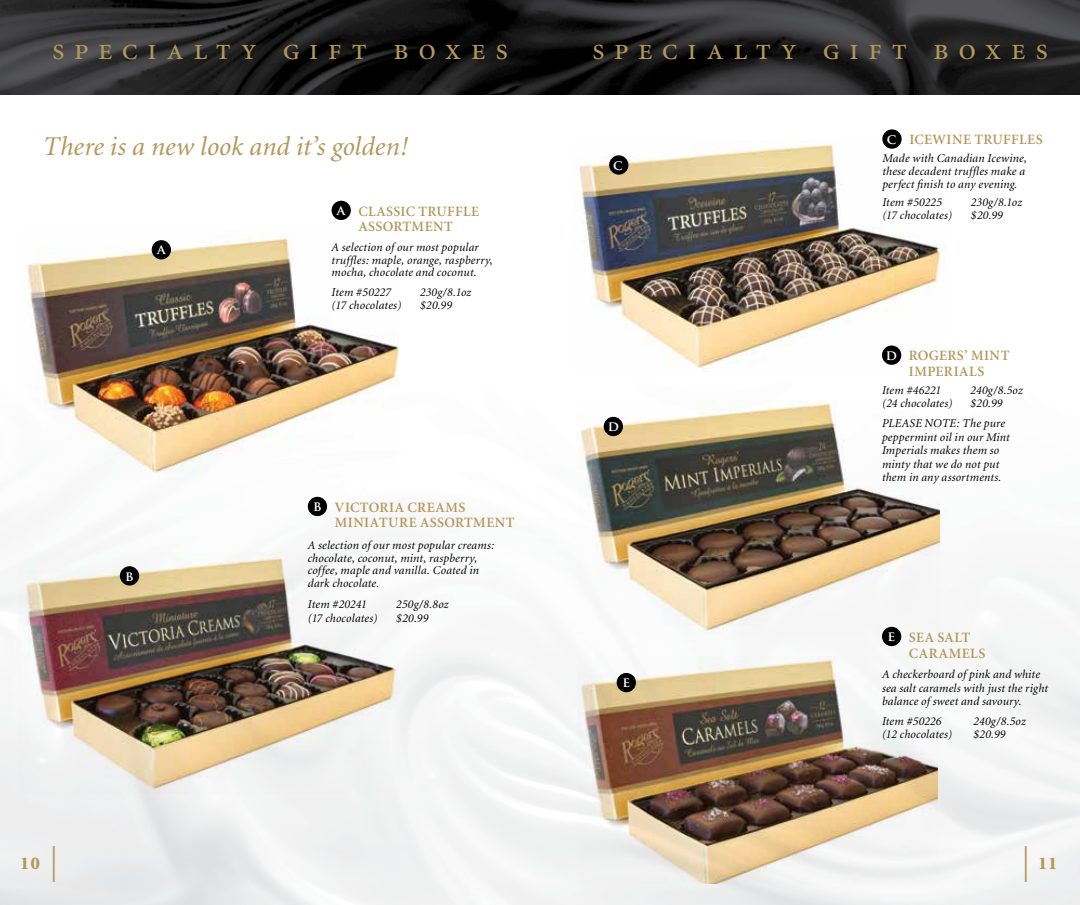
<style>
.page{position:relative;width:1080px;height:905px;background:#fff}
.page>*{position:absolute;margin:0;border:0;box-sizing:border-box;transform-origin:0 0}
.t1{font:31.5px "Minion Regular SC";letter-spacing:.29em;color:#b4975a}
.t2{font:italic 27px "Minion";color:#b4975a}
.t3{font:900 18px "Minion";color:#b4975a}
.t4{font:600 14.25px/15.8px "Minion";letter-spacing:.03em;color:#b4975a}
.t5{font:700 13.5px "Trajan Pro";color:#fff}
.t6{font:italic 12px/12.8px "Minion";letter-spacing:.015em;color:#000}
.s1{font-family:"Trajan Pro";font-weight:700;font-size:13.5px;color:#fff}
.s2{font-family:"Trajan Pro";font-weight:700;font-size:36px}
</style>
<div class="page">
<img style="left:0;top:94px;width:1080px;height:810px">
<img style="left:0;top:0;width:1080px;height:94px">
<img style="left:578px;top:656px;width:359px;height:227px">
<img style="left:578px;top:400px;width:361px;height:234px">
<img style="left:575px;top:140px;width:370px;height:232px">
<img style="left:18px;top:552px;width:383px;height:241px">
<img style="left:20px;top:231px;width:378px;height:248px">
<div style="left:609px;top:155px;width:19px;height:20px;background:#000;border-radius:50%"></div>
<div style="left:120px;top:566px;width:19px;height:19px;background:#000;border-radius:50%"></div>
<div style="left:604px;top:417px;width:19px;height:19px;background:#000;border-radius:50%"></div>
<div style="left:882px;top:626px;width:19px;height:20px;background:#000;border-radius:50%"></div>
<div style="left:617px;top:673px;width:19px;height:19px;background:#000;border-radius:50%"></div>
<div style="left:882px;top:345px;width:19px;height:20px;background:#000;border-radius:50%"></div>
<div style="left:882px;top:129px;width:20px;height:20px;background:#000;border-radius:50%"></div>
<div style="left:308px;top:497px;width:19px;height:19px;background:#000;border-radius:50%"></div>
<div style="left:332px;top:201px;width:19px;height:19px;background:#000;border-radius:50%"></div>
<div style="left:152px;top:240px;width:19px;height:19px;background:#000;border-radius:50%"></div>
<h1 class="t1" style="left:52px;top:33px;width:458px">specialty gift boxes</h1>
<h1 class="t1" style="left:592px;top:33px;width:458px">specialty gift boxes</h1>
<h2 class="t2" style="left:43px;top:133px;width:366px">There is a new look and it’s golden!</h2>
<p class="t5" style="left:157px;top:240px;width:10px">A</p>
<p class="t5" style="left:125px;top:567px;width:10px">B</p>
<p class="t4" style="left:337px;top:203px;width:144px;text-align:center"><span class="s1">A</span> CLASSIC TRUFFLE<br>ASSORTMENT</p>
<p class="t6" style="left:332px;top:241px;width:163px">A selection of our most popular truffles: maple, orange, raspberry, mocha, chocolate and coconut.</p>
<p class="t6" style="left:332px;top:286px;width:61px">Item #50227</p>
<p class="t6" style="left:420px;top:286px;width:53px">230g/8.1oz</p>
<p class="t6" style="left:332px;top:299px;width:71px">(17 chocolates)</p>
<p class="t6" style="left:420px;top:299px;width:34px">$20.99</p>
<p class="t4" style="left:335px;top:499px;width:181px;text-indent:-22px"><span class="s1">B</span> VICTORIA CREAMS<br>MINIATURE ASSORTMENT</p>
<p class="t6" style="left:308px;top:539px;width:188px">A selection of our most popular creams: chocolate, coconut, mint, raspberry, coffee, maple and vanilla. Coated in dark chocolate.</p>
<p class="t6" style="left:308px;top:598px;width:61px">Item #20241</p>
<p class="t6" style="left:396px;top:598px;width:54px">250g/8.8oz</p>
<p class="t6" style="left:308px;top:612px;width:71px">(17 chocolates)</p>
<p class="t6" style="left:396px;top:612px;width:34px">$20.99</p>
<p class="t5" style="left:613px;top:156px;width:11px">C</p>
<p class="t5" style="left:608px;top:418px;width:13px">D</p>
<p class="t5" style="left:622px;top:674px;width:9px">E</p>
<p class="t4" style="left:887px;top:132px;width:157px"><span class="s1">C</span> ICEWINE TRUFFLES</p>
<p class="t6" style="left:882px;top:153px;width:146px">Made with Canadian Icewine, these decadent truffles make a perfect finish to any evening.</p>
<p class="t6" style="left:882px;top:196px;width:61px">Item #50225</p>
<p class="t6" style="left:971px;top:196px;width:53px">230g/8.1oz</p>
<p class="t6" style="left:882px;top:209px;width:71px">(17 chocolates)</p>
<p class="t6" style="left:971px;top:209px;width:34px">$20.99</p>
<p class="t4" style="left:886px;top:348px;width:125px;text-align:center"><span class="s1">D</span> ROGERS’ MINT<br>IMPERIALS</p>
<p class="t6" style="left:882px;top:384px;width:61px">Item #46221</p>
<p class="t6" style="left:970px;top:384px;width:54px">240g/8.5oz</p>
<p class="t6" style="left:882px;top:397px;width:72px">(24 chocolates)</p>
<p class="t6" style="left:882px;top:393px;width:124px;line-height:20.2px;text-align:right">$20.99<br>PLEASE NOTE: The pure</p>
<p class="t6" style="left:882px;top:430px;width:129px;line-height:13.5px">peppermint oil in our Mint<br>Imperials makes them so minty that we do not put them in any assortments.</p>
<p class="t4" style="left:909px;top:630px;width:78px;text-indent:-21px"><span class="s1">E</span> SEA SALT<br>CARAMELS</p>
<p class="t6" style="left:882px;top:668px;width:168px;line-height:13.5px">A checkerboard of pink and white sea salt caramels with just the right balance of sweet and savoury.</p>
<p class="t6" style="left:882px;top:714px;width:61px">Item #50226</p>
<p class="t6" style="left:974px;top:714px;width:54px">240g/8.5oz</p>
<p class="t6" style="left:882px;top:728px;width:72px">(12 chocolates)</p>
<p class="t6" style="left:974px;top:728px;width:34px">$20.99</p>
<h3 class="t3" style="left:20px;top:854px;width:42px">10 <span class="s2">|</span></h3>
<h3 class="t3" style="left:1019px;top:854px;width:39px"><span class="s2">|</span> 11</h3>
</div>
